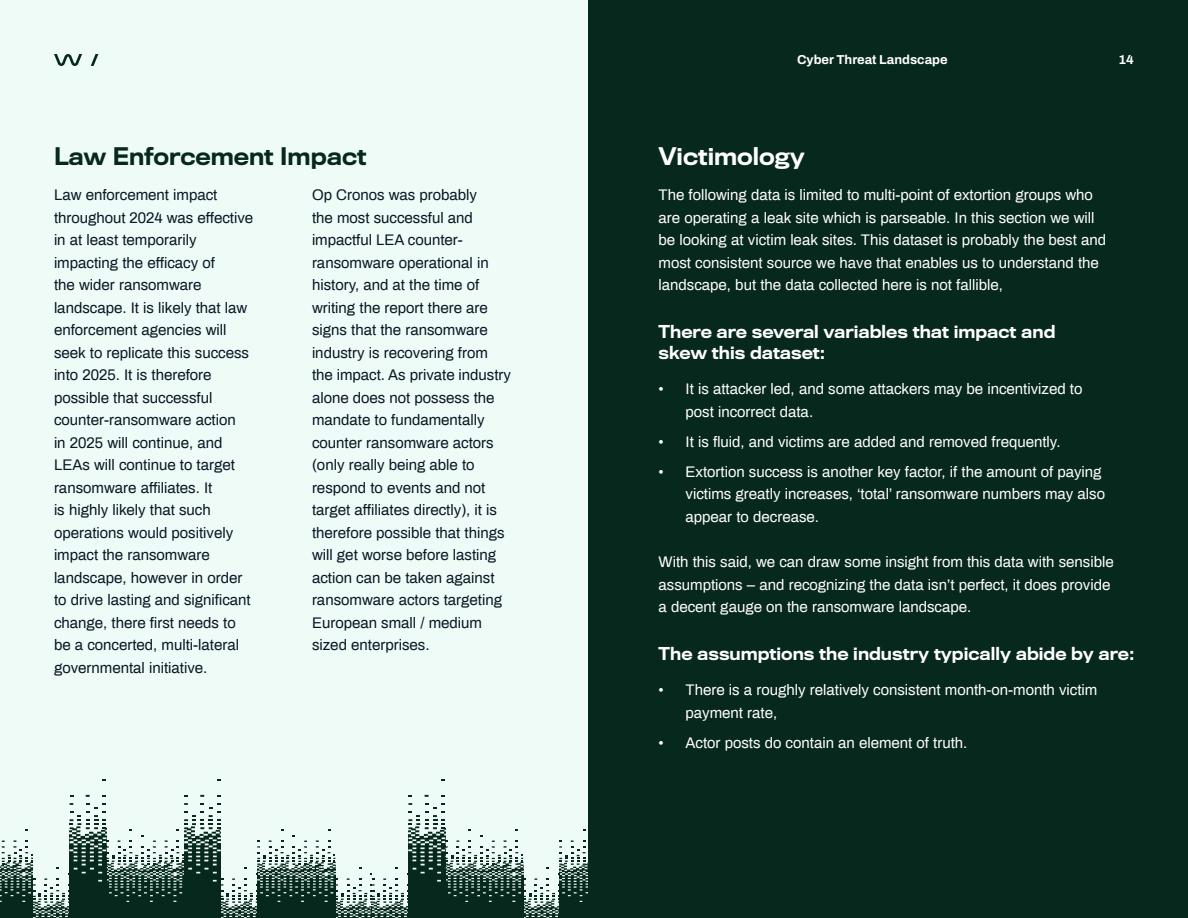
<style>
.page{position:relative;width:1188px;height:918px;background:#eefbf7}
.page>*{position:absolute;margin:0;border:0;box-sizing:border-box;transform-origin:0 0}
.t1{font:500 22.5px "Titling Gothic FB Normal";color:#07281c}
.t2{font:500 22.5px "Titling Gothic FB Normal";color:#fff}
.t3{font:500 16.5px/21px "Titling Gothic FB Normal";color:#fff}
.t4{font:15px/22.5px "Archivo";color:#0a1724}
.t5{font:15px/22.5px "Archivo";color:#fff}
.t6{font:700 12.9px "Archivo";color:#fff}
</style>
<div class="page">
<svg style="left:91px;top:54px;width:7px;height:12px"></svg>
<svg style="left:54px;top:54px;width:28px;height:12px"></svg>
<div style="left:588px;top:0;width:600px;height:918px;background:#07281c"></div>
<svg style="left:0;top:803px;width:588px;height:115px"></svg>
<p class="t6" style="left:797px;top:50px;width:152px">Cyber Threat Landscape</p>
<p class="t6" style="left:1119px;top:50px;width:17px">14</p>
<h1 class="t1" style="left:54px;top:143px;width:314px">Law Enforcement Impact</h1>
<p class="t4" style="left:312px;top:183px;width:201px">Op Cronos was probably<br>the most successful and impactful LEA counter&shy;ransomware operational in history, and at the time of writing the report there are signs that the ransomware industry is recovering from the impact. As private industry alone does not possess the mandate to fundamentally counter ransomware actors (only really being able to respond to events and not target affiliates directly), it is therefore possible that things will get worse before lasting action can be taken against ransomware actors targeting<br>European small / medium sized enterprises.</p>
<p class="t5" style="left:659px;top:183px;width:449px">The following data is limited to multi-point of extortion groups who are operating a leak site which is parseable. In this section we will be looking at victim leak sites. This dataset is probably the best and most consistent source we have that enables us to understand the landscape, but the data collected here is not fallible,</p>
<h1 class="t2" style="left:659px;top:143px;width:148px">Victimology</h1>
<p class="t4" style="left:54px;top:183px;width:201px">Law enforcement impact throughout 2024 was effective in at least temporarily impacting the efficacy of<br>the wider ransomware landscape. It is likely that law enforcement agencies will seek to replicate this success into 2025. It is therefore possible that successful counter-ransomware action<br>in 2025 will continue, and<br>LEAs will continue to target ransomware affiliates. It<br>is highly likely that such operations would positively impact the ransomware landscape, however in order to drive lasting and significant change, there first needs to be a concerted, multi-lateral governmental initiative.</p>
<p class="t3" style="left:659px;top:321px;width:398px">There are several variables that impact and skew this dataset:</p>
<p class="t5" style="left:686px;top:377px;width:398px;text-indent:-27px">• It is attacker led, and some attackers may be incentivized to post incorrect data.</p>
<p class="t5" style="left:659px;top:430px;width:403px">• It is fluid, and victims are added and removed frequently.</p>
<p class="t5" style="left:686px;top:460px;width:421px;text-indent:-27px">• Extortion success is another key factor, if the amount of paying victims greatly increases, ‘total’ ransomware numbers may also appear to decrease.</p>
<p class="t5" style="left:659px;top:550px;width:457px">With this said, we can draw some insight from this data with sensible assumptions – and recognizing the data isn’t perfect, it does provide a decent gauge on the ransomware landscape.</p>
<p class="t3" style="left:659px;top:643px;width:477px">The assumptions the industry typically abide by are:</p>
<p class="t5" style="left:686px;top:678px;width:413px;text-indent:-27px">• There is a roughly relatively consistent month-on-month victim payment rate,</p>
<p class="t5" style="left:659px;top:731px;width:310px">• Actor posts do contain an element of truth.</p>
</div>
